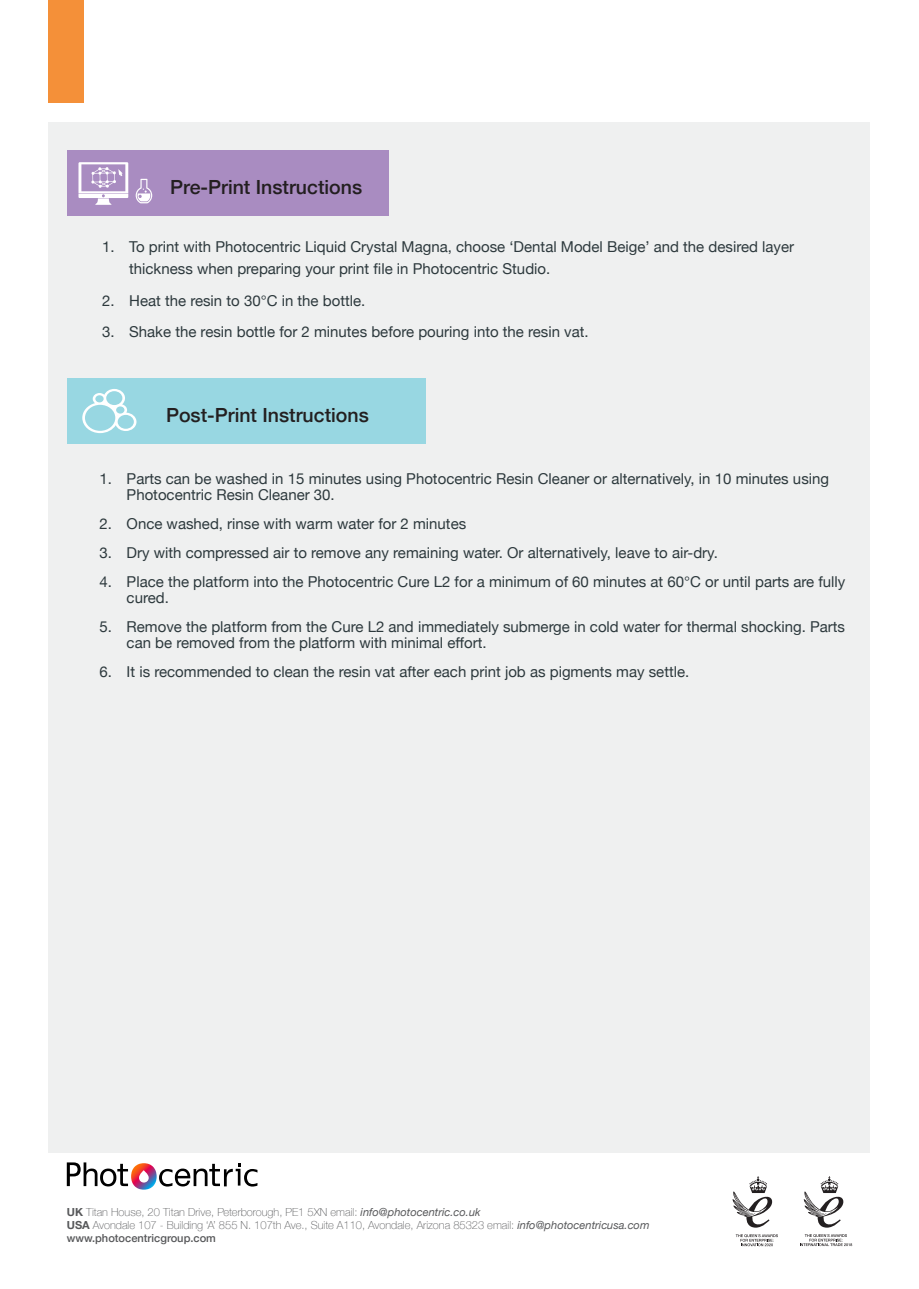
<style>
.page{position:relative;width:919px;height:1289px;background:#fff}
.page>*{position:absolute;margin:0;border:0;box-sizing:border-box;transform-origin:0 0}
.t1{font:500 19.5px "Helvetica Neue";color:#231f20}
.t2{font:15px/16.2px "Helvetica Neue";color:#2d393d}
.t3{font:100 11.1px "Helvetica Neue";color:#57585a}
.t4{font:500 11.1px "Helvetica Neue";color:#57585a}
.s1{font-weight:700}
.s2{font-weight:400;font-style:italic}
</style>
<div class="page">
<div style="left:49px;top:122px;width:821px;height:1030px;background:#eff0f0"></div>
<svg style="left:67px;top:1162px;width:190px;height:27px"></svg>
<svg style="left:803px;top:1176px;width:41px;height:51px"></svg>
<svg style="left:800px;top:1234px;width:52px;height:11px"></svg>
<svg style="left:732px;top:1176px;width:41px;height:51px"></svg>
<svg style="left:735px;top:1234px;width:42px;height:12px"></svg>
<div style="left:67px;top:151px;width:321px;height:65px;background:#a98cc1"></div>
<svg style="left:136px;top:179px;width:16px;height:24px"></svg>
<svg style="left:78px;top:162px;width:50px;height:43px"></svg>
<div style="left:67px;top:378px;width:358px;height:66px;background:#98d7e2"></div>
<svg style="left:82px;top:389px;width:54px;height:44px"></svg>
<div style="left:48px;top:0;width:35px;height:102px;background:#f49039"></div>
<p class="t1" style="left:170px;top:171px;width:193px">Pre-Print Instructions</p>
<p class="t2" style="left:129px;top:236px;width:666px;line-height:22.5px;text-indent:-27px">1. To print with Photocentric Liquid Crystal Magna, choose ‘Dental Model Beige’ and the desired layer thickness when preparing your print file in Photocentric Studio.</p>
<p class="t2" style="left:102px;top:293px;width:265px">2. Heat the resin to 30°C in the bottle.</p>
<p class="t2" style="left:102px;top:324px;width:488px">3. Shake the resin bottle for 2 minutes before pouring into the resin vat.</p>
<p class="t1" style="left:166px;top:399px;width:204px">Post-Print Instructions</p>
<p class="t2" style="left:127px;top:471px;width:704px;text-indent:-27px">1. Parts can be washed in 15 minutes using Photocentric Resin Cleaner or alternatively, in 10 minutes using<br>Photocentric Resin Cleaner 30.</p>
<p class="t2" style="left:100px;top:516px;width:368px">2. Once washed, rinse with warm water for 2 minutes</p>
<p class="t2" style="left:100px;top:545px;width:619px">3. Dry with compressed air to remove any remaining water. Or alternatively, leave to air-dry.</p>
<p class="t2" style="left:127px;top:574px;width:720px;text-indent:-27px">4. Place the platform into the Photocentric Cure L2 for a minimum of 60 minutes at 60°C or until parts are fully cured.</p>
<p class="t2" style="left:127px;top:619px;width:720px;text-indent:-27px">5. Remove the platform from the Cure L2 and immediately submerge in cold water for thermal shocking. Parts can be removed from the platform with minimal effort.</p>
<p class="t2" style="left:100px;top:664px;width:591px">6. It is recommended to clean the resin vat after each print job as pigments may settle.</p>
<p class="t3" style="left:67px;top:1203px;width:415px"><span class="s1">UK</span> Titan House, 20 Titan Drive, Peterborough, PE1 5XN email: <span class="s2">info@photocentric.co.uk</span></p>
<p class="t3" style="left:67px;top:1216px;width:584px"><span class="s1">USA</span> Avondale 107 - Building ‘A’ 855 N. 107th Ave., Suite A110, Avondale, Arizona 85323 email: <span class="s2">info@photocentricusa.com</span></p>
<p class="t4" style="left:67px;top:1229px;width:151px">www.photocentricgroup.com</p>
</div>
